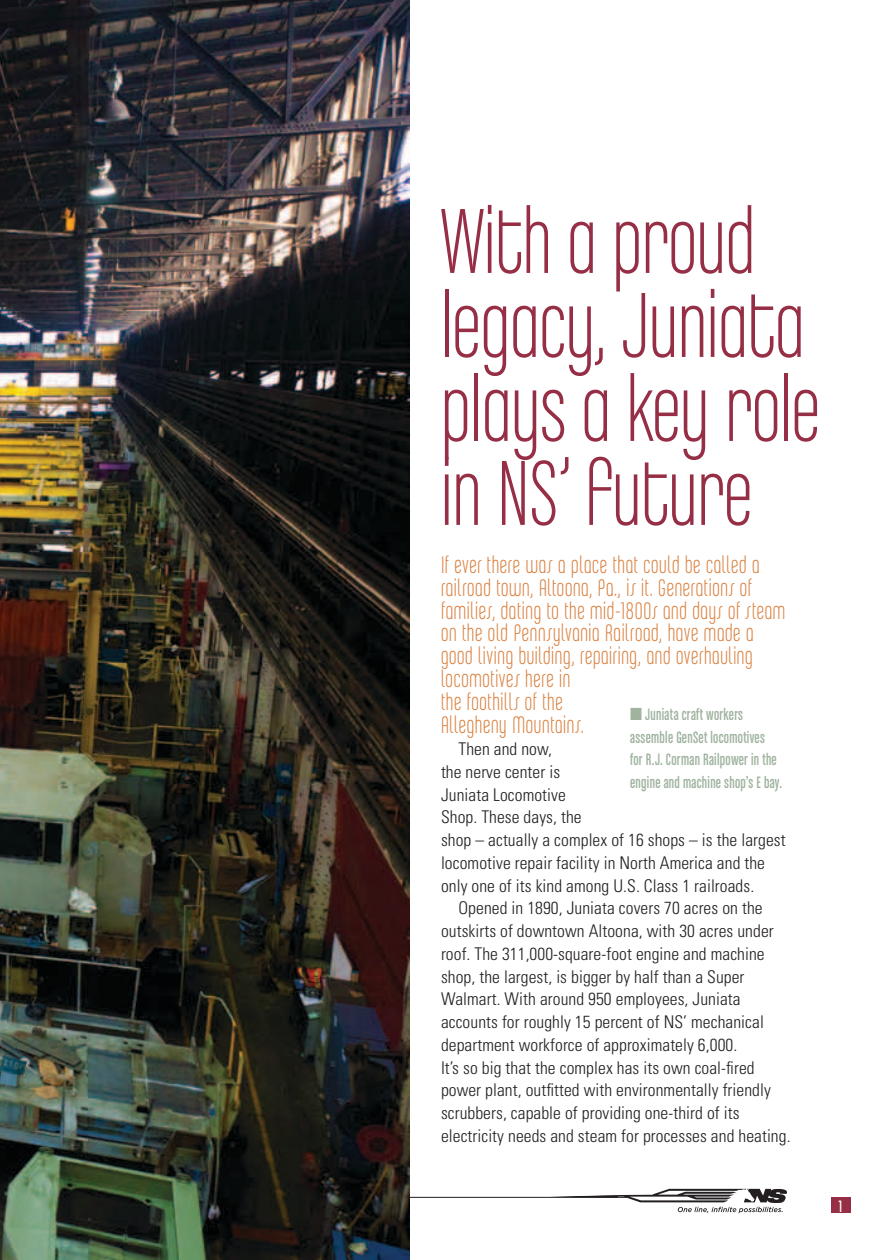
<style>
.page{position:relative;width:882px;height:1260px;background:#fff}
.page>*{position:absolute;margin:0;border:0;box-sizing:border-box;transform-origin:0 0}
.t1{font:98px/84px "Chalet Comprime Milan Eighty";color:#962e45}
.t2{font:25.38px/22.8px "Chalet Comprime Milan Seventy";letter-spacing:.03em;color:#d97d39}
.t3{font:300 condensed 17.5px/22.8px "Univers LT Std";letter-spacing:.005em;color:#231f20}
.t4{font:17.5px/22.8px "Chalet Comprime Cologne Sixty";letter-spacing:.02em;color:#9fb39f;scale:.9 1}
.t5{font:17.5px "Chalet Comprime Cologne Seventy";color:#fff;scale:.9 1}
</style>
<div class="page">
<div style="left:831px;top:1197px;width:19px;height:15px;background:#962e45"></div>
<hr style="left:0;top:1197px;width:631px;height:1px;background:#231f20">
<svg style="left:550px;top:1188px;width:237px;height:25px"></svg>
<img style="left:0;top:0;width:410px;height:1260px">
<h1 class="t1" style="left:441px;top:198px;width:380px">With a proud legacy, Juniata plays a key role in NS’ future</h1>
<p class="t2" style="left:441px;top:553px;width:346px">If ever there was a place that could be called a railroad town, Altoona, Pa., is it. Generations of families, dating to the mid-1800s and days of steam on the old Pennsylvania Railroad, have made a good living building, repairing, and overhauling locomotives here in<br>the foothills of the<br>Allegheny Mountains.</p>
<p class="t3" style="left:441px;top:738px;width:346px;text-indent:18px">Then and now,<br>the nerve center is<br>Juniata Locomotive<br>Shop. These days, the<br>shop – actually a complex of 16 shops – is the largest locomotive repair facility in North America and the only one of its kind among U.S. Class 1 railroads.</p>
<p class="t3" style="left:441px;top:897px;width:351px;text-indent:18px">Opened in 1890, Juniata covers 70 acres on the outskirts of downtown Altoona, with 30 acres under roof. The 311,000-square-foot engine and machine shop, the largest, is bigger by half than a Super Walmart. With around 950 employees, Juniata accounts for roughly 15 percent of NS’ mechanical department workforce of approximately 6,000.<br>It’s so big that the complex has its own coal-fired power plant, outfitted with environmentally friendly scrubbers, capable of providing one-third of its electricity needs and steam for processes and heating.</p>
<p class="t4" style="left:630px;top:703px;width:170px">■ Juniata craft workers assemble GenSet locomotives<br>for R.J. Corman Railpower in the engine and machine shop’s E bay.</p>
<p class="t5" style="left:839px;top:1197px;width:5px">1</p>
</div>
